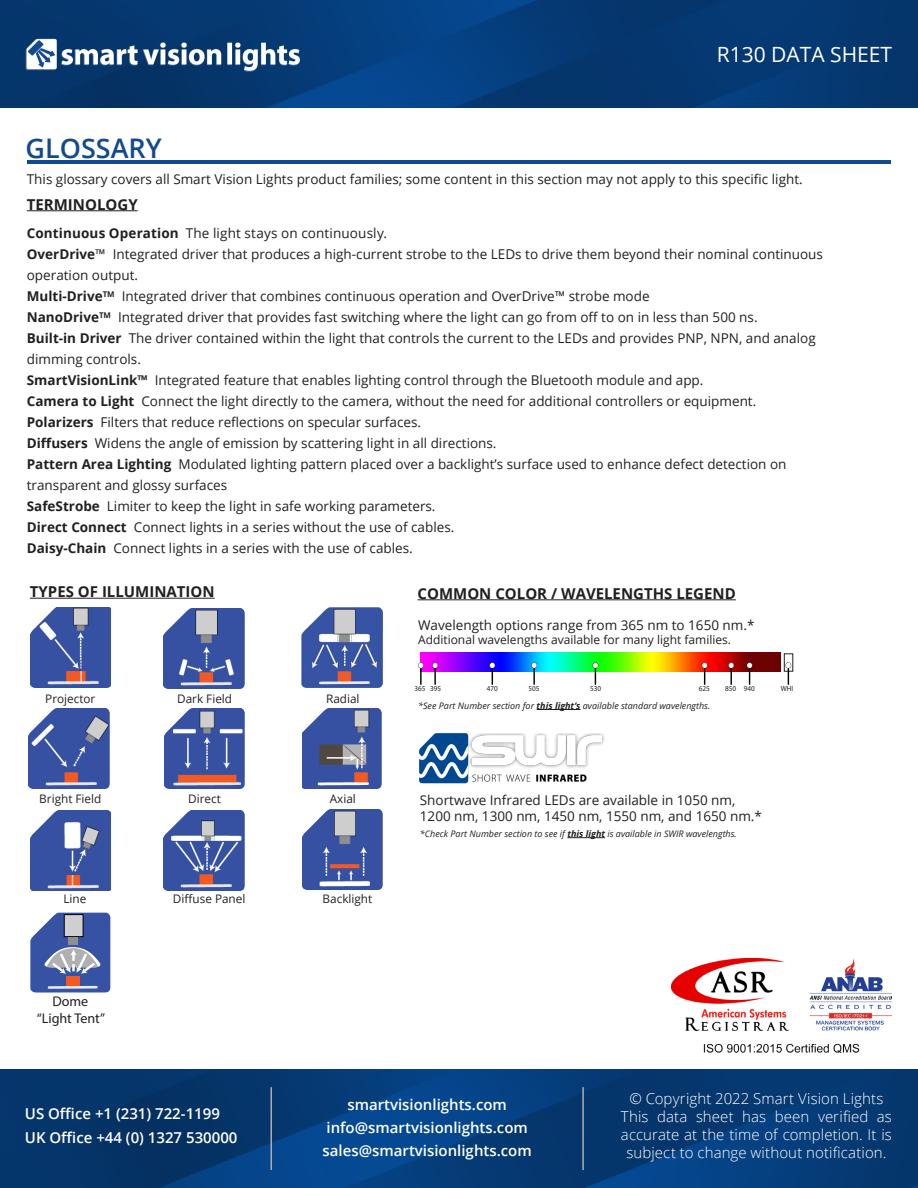
<style>
.page{position:relative;width:918px;height:1188px;background:#fff}
.page>*{position:absolute;margin:0;border:0;box-sizing:border-box;transform-origin:0 0}
.t1{font:600 27px "Open Sans";color:#124a8e}
.t2{font:21px "Open Sans";color:#fff}
.t3{font:300 15px/18px "Open Sans";letter-spacing:.005em;color:#fff;text-align:center}
.t4{font:600 15px/23.1px "Open Sans";color:#fff;text-align:center}
.t5{font:700 15px "Open Sans";color:#231f20}
.t6{font:14.1px/17px "Myriad Pro";color:#231f20;text-align:center}
.t7{font:13.5px/21px "Open Sans";color:#231f20}
.t8{font:12px "Open Sans";color:#231f20}
.t9{font:11.7px "Open Sans";color:#231f20}
.t10{font:italic 9px "Open Sans";color:#231f20}
.t11{font:7.5px "Myriad Pro";color:#231f20;scale:.96 1}
.s1{font-weight:700}
</style>
<div class="page">
<img style="left:0;top:1069px;width:918px;height:119px">
<img style="left:0;top:0;width:918px;height:108px">
<hr style="left:27px;top:210px;width:111px;height:1px;background:#231f20">
<img style="left:30px;top:607px;width:80px;height:80px">
<img style="left:30px;top:811px;width:80px;height:80px">
<img style="left:302px;top:608px;width:80px;height:80px">
<img style="left:163px;top:608px;width:81px;height:81px">
<img style="left:302px;top:708px;width:80px;height:80px">
<img style="left:164px;top:810px;width:81px;height:80px">
<img style="left:302px;top:810px;width:81px;height:80px">
<img style="left:29px;top:708px;width:80px;height:80px">
<img style="left:164px;top:708px;width:81px;height:80px">
<hr style="left:30px;top:598px;width:185px;height:1px;background:#231f20">
<hr style="left:418px;top:599px;width:318px;height:1px;background:#231f20">
<hr style="left:537px;top:709px;width:44px;height:1px;background:#231f20">
<div style="left:784px;top:654px;width:9px;height:17px;border:1px solid #231f20"></div>
<img style="left:420px;top:653px;width:360px;height:19px">
<svg style="left:418px;top:662px;width:6px;height:23px"></svg>
<svg style="left:432px;top:662px;width:6px;height:23px"></svg>
<svg style="left:489px;top:662px;width:6px;height:23px"></svg>
<svg style="left:531px;top:662px;width:6px;height:23px"></svg>
<svg style="left:593px;top:662px;width:5px;height:23px"></svg>
<svg style="left:702px;top:662px;width:6px;height:23px"></svg>
<svg style="left:728px;top:662px;width:6px;height:23px"></svg>
<svg style="left:747px;top:662px;width:5px;height:23px"></svg>
<svg style="left:785px;top:662px;width:6px;height:23px"></svg>
<img style="left:419px;top:733px;width:185px;height:51px">
<hr style="left:567px;top:837px;width:38px;height:1px;background:#231f20">
<hr style="left:27px;top:160px;width:864px;height:4px;background:#0f4c8f">
<hr style="left:270px;top:1087px;width:2px;height:83px;background:#afacad">
<hr style="left:582px;top:1087px;width:2px;height:83px;background:#afacad">
<img style="left:671px;top:959px;width:221px;height:94px">
<svg style="left:30px;top:913px;width:80px;height:80px;background:#6a79ae"></svg>
<h1 class="t1" style="left:26px;top:130px;width:138px">GLOSSARY</h1>
<h2 class="t2" style="left:717px;top:40px;width:177px">R130 DATA SHEET</h2>
<p class="t7" style="left:27px;top:168px;width:777px">This glossary covers all Smart Vision Lights product families; some content in this section may not apply to this specific light.</p>
<p class="t5" style="left:27px;top:194px;width:112px">TERMINOLOGY</p>
<p class="t7" style="left:27px;top:222px;width:798px"><span class="s1">Continuous Operation</span> The light stays on continuously.<br><span class="s1">OverDrive</span>™ Integrated driver that produces a high-current strobe to the LEDs to drive them beyond their nominal continuous operation output.<br><span class="s1">Multi-Drive</span><sup>TM</sup> Integrated driver that combines continuous operation and OverDrive™ strobe mode<br><span class="s1">NanoDrive</span><sup>TM</sup> Integrated driver that provides fast switching where the light can go from off to on in less than 500 ns.<br><span class="s1">Built-in Driver</span> The driver contained within the light that controls the current to the LEDs and provides PNP, NPN, and analog dimming controls.<br><span class="s1">SmartVisionLink™</span> Integrated feature that enables lighting control through the Bluetooth module and app.<br><span class="s1">Camera to Light</span> Connect the light directly to the camera, without the need for additional controllers or equipment.<br><span class="s1">Polarizers</span> Filters that reduce reflections on specular surfaces.<br><span class="s1">Diffusers</span> Widens the angle of emission by scattering light in all directions.<br><span class="s1">Pattern Area Lighting</span> Modulated lighting pattern placed over a backlight’s surface used to enhance defect detection on transparent and glossy surfaces<br><span class="s1">SafeStrobe</span> Limiter to keep the light in safe working parameters.<br><span class="s1">Direct Connect</span> Connect lights in a series without the use of cables.<br><span class="s1">Daisy-Chain</span> Connect lights in a series with the use of cables.</p>
<p class="t5" style="left:30px;top:581px;width:186px">TYPES OF ILLUMINATION</p>
<p class="t5" style="left:418px;top:583px;width:320px">COMMON COLOR / WAVELENGTHS LEGEND</p>
<p class="t7" style="left:418px;top:614px;width:338px">Wavelength options range from 365 nm to 1650 nm.*</p>
<p class="t8" style="left:418px;top:631px;width:315px">Additional wavelengths available for many light families.</p>
<p class="t9" style="left:45px;top:690px;width:52px">Projector</p>
<p class="t9" style="left:177px;top:690px;width:56px">Dark Field</p>
<p class="t9" style="left:326px;top:690px;width:35px">Radial</p>
<p class="t9" style="left:39px;top:791px;width:64px">Bright Field</p>
<p class="t9" style="left:188px;top:791px;width:34px">Direct</p>
<p class="t9" style="left:330px;top:791px;width:28px">Axial</p>
<p class="t9" style="left:63px;top:891px;width:24px">Line</p>
<p class="t9" style="left:173px;top:891px;width:74px">Diffuse Panel</p>
<p class="t9" style="left:323px;top:891px;width:51px">Backlight</p>
<p class="t6" style="left:37px;top:993px;width:70px">Dome “Light Tent”</p>
<p class="t11" style="left:414px;top:684px;width:29px">365 395</p>
<p class="t11" style="left:487px;top:684px;width:13px">470</p>
<p class="t11" style="left:529px;top:684px;width:13px">505</p>
<p class="t11" style="left:590px;top:684px;width:13px">530</p>
<p class="t11" style="left:699px;top:684px;width:13px">625</p>
<p class="t11" style="left:725px;top:684px;width:33px">850 940</p>
<p class="t11" style="left:781px;top:684px;width:15px">WHI</p>
<p class="t10" style="left:418px;top:699px;width:294px">*See Part Number section for <span class="s1">this light’s</span> available standard wavelengths.</p>
<p class="t7" style="left:420px;top:791px;width:344px;line-height:16.2px">Shortwave Infrared LEDs are available in 1050 nm,<br>1200 nm, 1300 nm, 1450 nm, 1550 nm, and 1650 nm.*</p>
<p class="t10" style="left:420px;top:828px;width:318px">*Check Part Number section to see if <span class="s1">this light</span> is available in SWIR wavelengths.</p>
<p class="t4" style="left:25px;top:1102px;width:214px;text-align:left">US Office +1 (231) 722-1199<br>UK Office +44 (0) 1327 530000</p>
<p class="t4" style="left:323px;top:1092px;width:211px">smartvisionlights.com info@smartvisionlights.com sales@smartvisionlights.com</p>
<p class="t3" style="left:621px;top:1089px;width:272px">© Copyright 2022 Smart Vision Lights This data sheet has been verified as accurate at the time of completion. It is subject to change without notification.</p>
</div>
